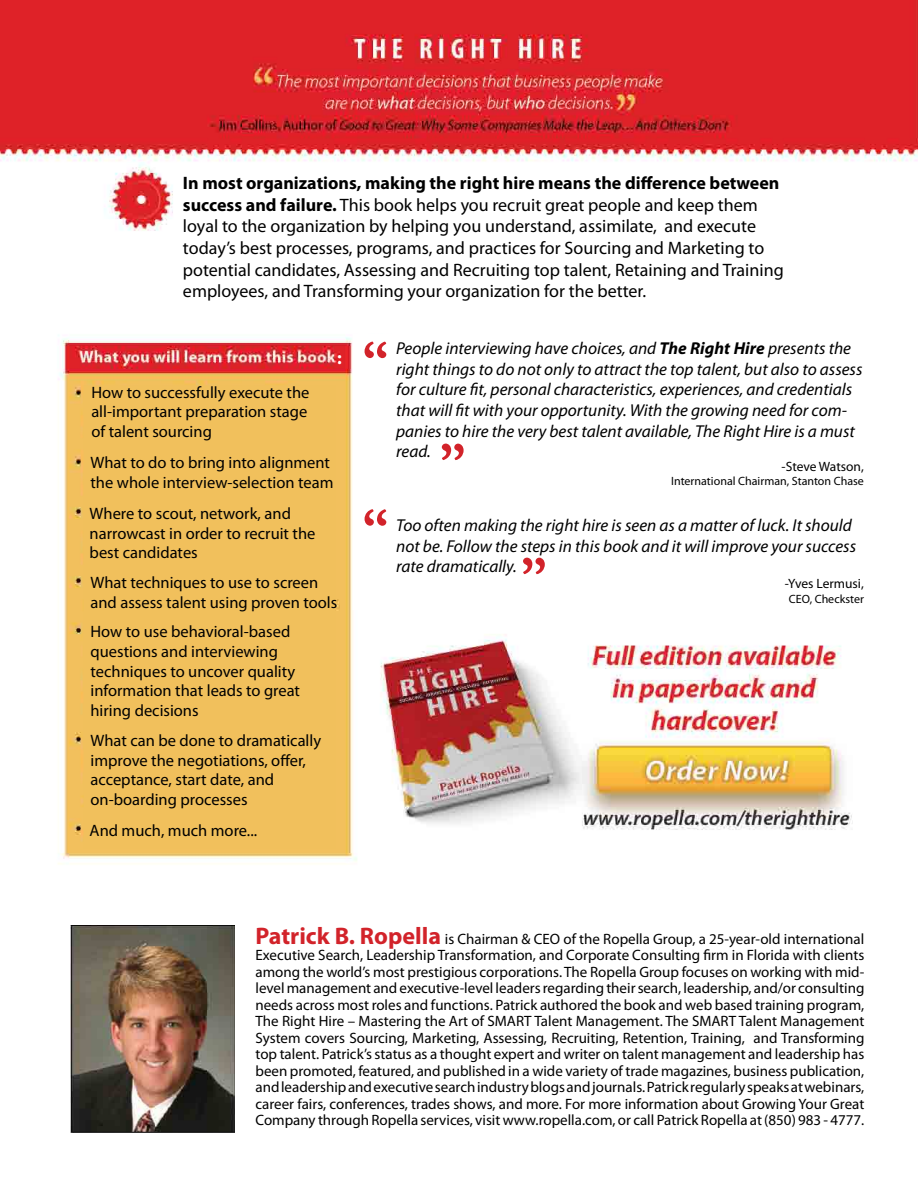
<style>
.page{position:relative;width:918px;height:1188px;background:#fff}
.page>*{position:absolute;margin:0;border:0;box-sizing:border-box;transform-origin:0 0}
.t1{font:700 52.5px "Garamond";color:#d2232a}
.t2{font:18px/21.6px "Myriad Pro";color:#000}
.t3{font:700 18px "Myriad Pro";color:#fff}
.t4{font:italic 17.25px/20.7px "Myriad Pro";color:#000}
.t5{font:16.5px/19.8px "Myriad Pro";color:#000}
.t6{font:15px/16.5px "Myriad Pro";color:#000;text-align:justify}
.t7{font:13.5px "Myriad Pro";color:#000}
.t8{font:12px "Myriad Pro";color:#000}
.s1{font-weight:700}
.s2{font-weight:700;font-size:24px;color:#d2232a}
</style>
<div class="page">
<img style="left:0;top:0;width:918px;height:864px">
<div style="left:84px;top:386px;width:250px;height:462px;background:#f1c05c"></div>
<div style="left:84px;top:385px;width:251px;height:464px;border:2px solid #f1c05c"></div>
<img style="left:70px;top:926px;width:164px;height:206px">
<div style="left:175px;top:166px;width:619px;height:153px;background:#fff"></div>
<div style="left:353px;top:334px;width:523px;height:276px;background:#fff"></div>
<p class="t2" style="left:183px;top:172px;width:602px"><span class="s1">In most organizations, making the right hire means the difference between success and failure.</span> This book helps you recruit great people and keep them loyal to the organization by helping you understand, assimilate, and execute today’s best processes, programs, and practices for Sourcing and Marketing to potential candidates, Assessing and Recruiting top talent, Retaining and Training employees, and Transforming your organization for the better.</p>
<p class="t3" style="left:337px;top:346px;width:6px">:</p>
<p class="t5" style="left:91px;top:382px;width:220px">How to successfully execute the all-important preparation stage of talent sourcing</p>
<p class="t5" style="left:90px;top:452px;width:244px">What to do to bring into alignment the whole interview-selection team</p>
<p class="t5" style="left:90px;top:503px;width:227px">Where to scout, network, and narrowcast in order to recruit the best candidates</p>
<p class="t5" style="left:90px;top:572px;width:248px">What techniques to use to screen and assess talent using proven tools</p>
<p class="t5" style="left:90px;top:621px;width:211px">How to use behavioral-based questions and interviewing techniques to uncover quality information that leads to great hiring decisions</p>
<p class="t5" style="left:91px;top:730px;width:232px">What can be done to dramatically improve the negotiations, offer, acceptance, start date, and on-boarding processes</p>
<p class="t5" style="left:90px;top:820px;width:169px">And much, much more...</p>
<h1 class="t1" style="left:362px;top:323px;width:27px">“</h1>
<h1 class="t1" style="left:362px;top:491px;width:27px">“</h1>
<p class="t4" style="left:396px;top:337px;width:468px">People interviewing have choices, and <span class="s1">The Right Hire</span> presents the right things to do not only to attract the top talent, but also to assess for culture fit, personal characteristics, experiences, and credentials that will fit with your opportunity. With the growing need for com&shy;panies to hire the very best talent available, The Right Hire is a must read.</p>
<h1 class="t1" style="left:466px;top:479px;width:27px;rotate:-180deg">“</h1>
<p class="t7" style="left:782px;top:458px;width:84px">-Steve Watson,</p>
<p class="t8" style="left:671px;top:474px;width:194px">International Chairman, Stanton Chase</p>
<p class="t4" style="left:396px;top:515px;width:461px">Too often making the right hire is seen as a matter of luck. It should not be. Follow the steps in this book and it will improve your success rate dramatically.</p>
<p class="t7" style="left:785px;top:575px;width:81px">-Yves Lermusi,</p>
<p class="t8" style="left:789px;top:591px;width:76px">CEO, Checkster</p>
<h1 class="t1" style="left:547px;top:593px;width:27px;rotate:-180deg">“</h1>
<p class="t6" style="left:255px;top:930px;width:610px"><span class="s2">Patrick B. Ropella</span> is Chairman &amp; CEO of the Ropella Group, a 25-year-old international Executive Search, Leadership Transformation, and Corporate Consulting firm in Florida with clients among the world’s most prestigious corporations. The Ropella Group focuses on working with mid&shy;level management and executive-level leaders regarding their search, leadership, and/or consulting needs across most roles and functions. Patrick authored the book and web based training program, The Right Hire – Mastering the Art of SMART Talent Management. The SMART Talent Management System covers Sourcing, Marketing, Assessing, Recruiting, Retention, Training, and Transforming top talent. Patrick’s status as a thought expert and writer on talent management and leadership has been promoted, featured, and published in a wide variety of trade magazines, business publication, and leadership and executive search industry blogs and journals. Patrick regularly speaks at webinars, career fairs, conferences, trades shows, and more. For more information about Growing Your Great Company through Ropella services, visit www.ropella.com, or call Patrick Ropella at (850) 983 - 4777.</p>
</div>
